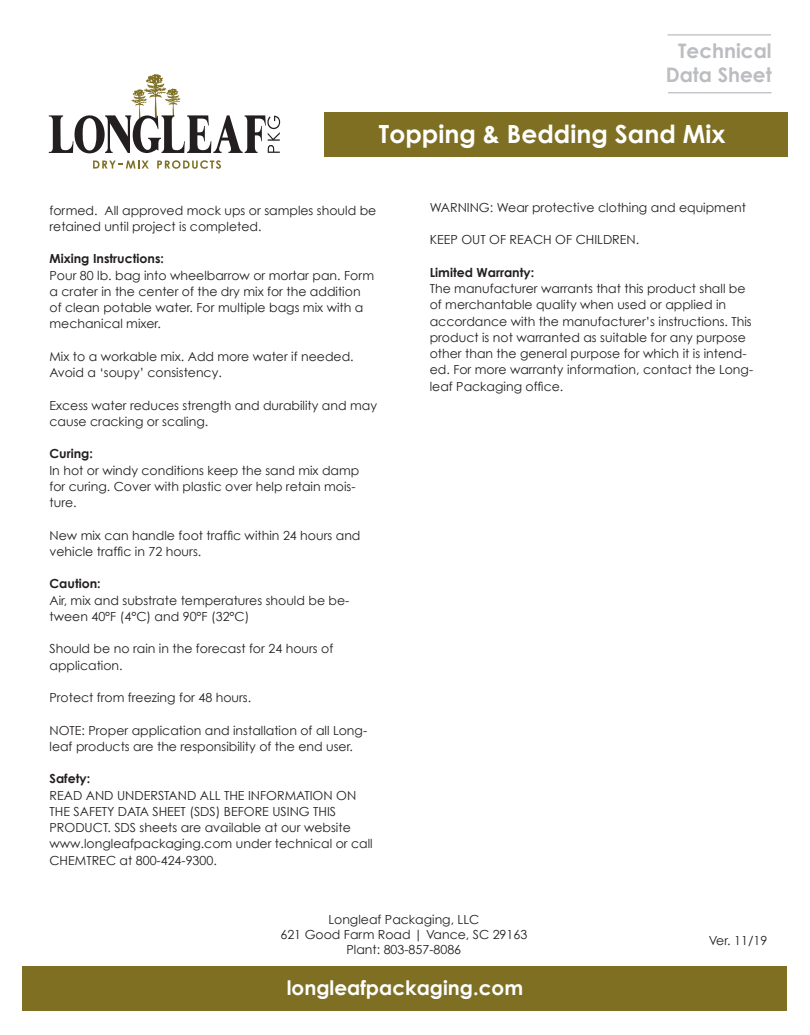
<style>
.page{position:relative;width:810px;height:1035px;background:#fff}
.page>*{position:absolute;margin:0;border:0;box-sizing:border-box;transform-origin:0 0}
.t1{font:700 25px "Century Gothic";color:#fff}
.t2{font:700 20px "Century Gothic";color:#fff}
.t3{font:700 20px/24px "Century Gothic";color:#bcbdc0;text-align:right}
.t4{font:12.5px/16.2px "Century Gothic";color:#231f20}
.t5{font:700 12.5px "Century Gothic";color:#231f20}
</style>
<div class="page">
<div style="left:22px;top:967px;width:766px;height:45px;background:#7e6f22"></div>
<svg style="left:49px;top:74px;width:231px;height:79px"></svg>
<svg style="left:93px;top:161px;width:56px;height:8px"></svg>
<svg style="left:157px;top:160px;width:64px;height:9px"></svg>
<div style="left:324px;top:112px;width:464px;height:45px;background:#7e6f22"></div>
<hr style="left:668px;top:34px;width:103px;height:2px;background:#bcbdc0">
<hr style="left:668px;top:92px;width:104px;height:1px;background:#bcbdc0">
<p class="t3" style="left:666px;top:38px;width:108px">Technical<br>Data Sheet</p>
<p class="t1" style="left:379px;top:118px;width:348px">Topping &amp; Bedding Sand Mix</p>
<p class="t4" style="left:49px;top:202px;width:328px">formed. All approved mock ups or samples should be retained until project is completed.</p>
<p class="t5" style="left:49px;top:251px;width:116px">Mixing Instructions:</p>
<p class="t4" style="left:49px;top:267px;width:326px">Pour 80 lb. bag into wheelbarrow or mortar pan. Form a crater in the center of the dry mix for the addition of clean potable water. For multiple bags mix with a mechanical mixer.</p>
<p class="t4" style="left:49px;top:348px;width:306px">Mix to a workable mix. Add more water if needed.<br>Avoid a ‘soupy’ consistency.</p>
<p class="t4" style="left:49px;top:397px;width:329px">Excess water reduces strength and durability and may cause cracking or scaling.</p>
<p class="t5" style="left:49px;top:446px;width:45px">Curing:</p>
<p class="t4" style="left:49px;top:462px;width:311px">In hot or windy conditions keep the sand mix damp for curing. Cover with plastic over help retain mois&shy;ture.</p>
<p class="t4" style="left:49px;top:527px;width:313px">New mix can handle foot traffic within 24 hours and vehicle traffic in 72 hours.</p>
<p class="t5" style="left:49px;top:576px;width:53px">Caution:</p>
<p class="t4" style="left:49px;top:592px;width:301px">Air, mix and substrate temperatures should be be&shy;tween 40°F (4°C) and 90°F (32°C)</p>
<p class="t4" style="left:49px;top:641px;width:285px">Should be no rain in the forecast for 24 hours of</p>
<p class="t4" style="left:49px;top:657px;width:75px">application.</p>
<p class="t4" style="left:49px;top:689px;width:203px">Protect from freezing for 48 hours.</p>
<p class="t4" style="left:49px;top:722px;width:319px">NOTE: Proper application and installation of all Long&shy;leaf products are the responsibility of the end user.</p>
<p class="t5" style="left:49px;top:771px;width:42px">Safety:</p>
<p class="t4" style="left:49px;top:787px;width:325px">READ AND UNDERSTAND ALL THE INFORMATION ON THE SAFETY DATA SHEET (SDS) BEFORE USING THIS PRODUCT. SDS sheets are available at our website www.longleafpackaging.com under technical or call CHEMTREC at 800-424-9300.</p>
<p class="t4" style="left:430px;top:199px;width:318px">WARNING: Wear protective clothing and equipment</p>
<p class="t4" style="left:430px;top:232px;width:211px">KEEP OUT OF REACH OF CHILDREN.</p>
<p class="t5" style="left:430px;top:264px;width:106px">Limited Warranty:</p>
<p class="t4" style="left:430px;top:280px;width:325px">The manufacturer warrants that this product shall be of merchantable quality when used or applied in accordance with the manufacturer’s instructions. This product is not warranted as suitable for any purpose other than the general purpose for which it is intend&shy;ed. For more warranty information, contact the Long&shy;leaf Packaging office.</p>
<p class="t4" style="left:328px;top:911px;width:152px">Longleaf Packaging, LLC</p>
<p class="t4" style="left:280px;top:926px;width:248px">621 Good Farm Road | Vance, SC 29163</p>
<p class="t4" style="left:346px;top:941px;width:116px">Plant: 803-857-8086</p>
<p class="t2" style="left:287px;top:975px;width:238px">longleafpackaging.com</p>
<p class="t4" style="left:709px;top:933px;width:60px">Ver. 11/19</p>
</div>
